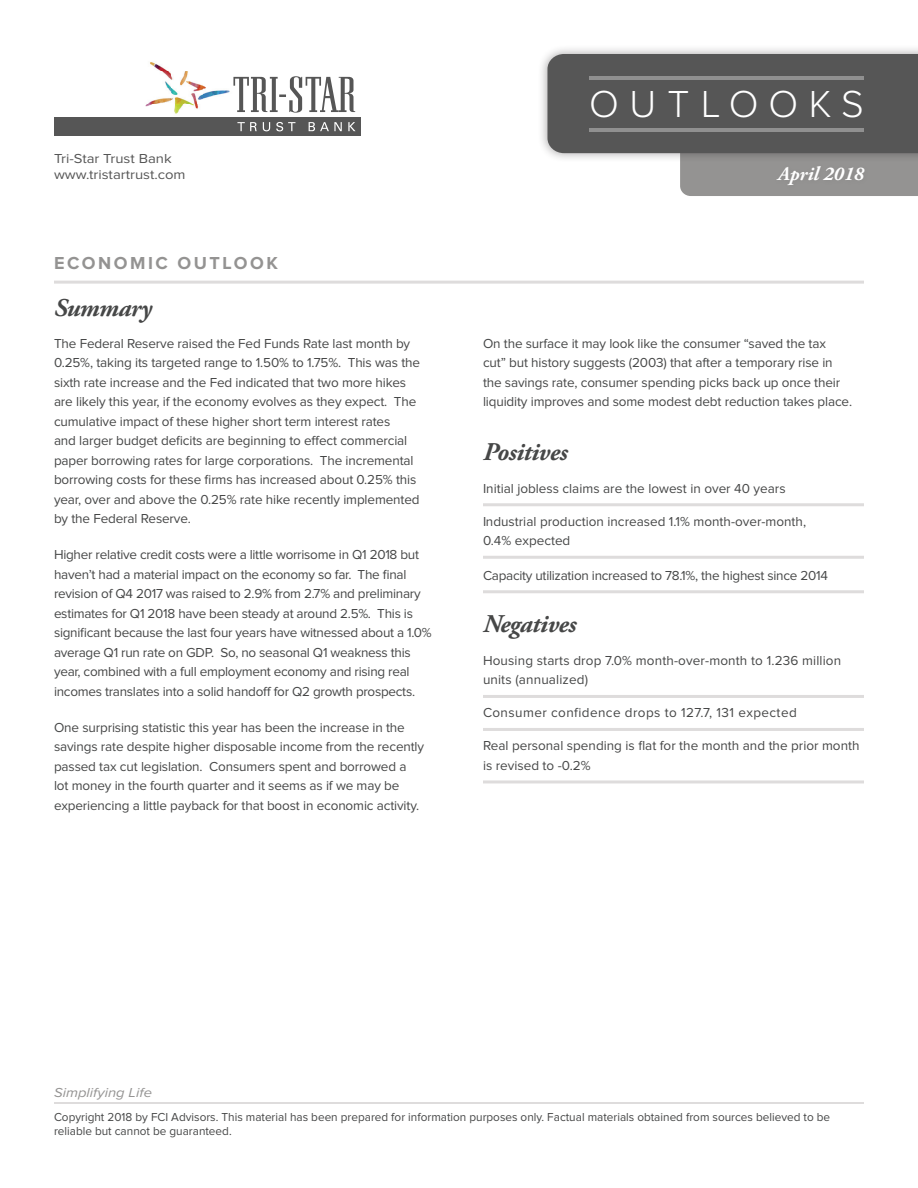
<style>
.page{position:relative;width:918px;height:1188px;background:#fff}
.page>*{position:absolute;margin:0;border:0;box-sizing:border-box;transform-origin:0 0}
.t1{font:300 39px "Proxima Nova";letter-spacing:.27em;color:#fff}
.palatino-main{font:italic 700 25.5px "Adobe Garamond Pro";letter-spacing:-.02em;color:#464747}
.t2{font:italic 700 19.5px "Adobe Garamond Pro";color:#fff}
.t3{font:700 18px "Proxima Nova";letter-spacing:.14em;color:#949392}
.palatino-main-2{font:13.5px/19.5px "Proxima Nova";letter-spacing:-.01em;color:#464747}
.bullets-square{font:13.5px/19.5px "Proxima Nova";color:#464747}
.bullets-square-2{font:13.5px "Proxima Nova";letter-spacing:-.02em;color:#464747}
.bullets-square-3{font:13.5px "Proxima Nova";letter-spacing:.03em;color:#464747}
.t4{font:13.5px/16.2px "Proxima Nova";color:#565656;scale:1.1 1}
.t5{font:italic 13.5px "Proxima Nova";color:#949392;scale:1.1 1}
.t6{font:12px/14.4px "Proxima Nova";color:#464747}
</style>
<div class="page">
<div style="left:538px;top:44px;width:380px;height:119px;background:#231f20;opacity:.38"></div>
<svg style="left:547px;top:54px;width:371px;height:142px;background:#737373"></svg>
<hr style="left:590px;top:76px;width:274px;height:4px;background:#909090">
<hr style="left:590px;top:128px;width:274px;height:4px;background:#909090">
<div style="left:772px;top:162px;width:97px;height:29px;background:#939291"></div>
<hr style="left:483px;top:503px;width:381px;height:3px;background:#dedcdc">
<hr style="left:483px;top:556px;width:381px;height:3px;background:#dedcdc">
<hr style="left:483px;top:590px;width:381px;height:3px;background:#dedcdc">
<hr style="left:483px;top:695px;width:381px;height:3px;background:#dedcdc">
<hr style="left:483px;top:728px;width:381px;height:3px;background:#dedcdc">
<hr style="left:483px;top:780px;width:381px;height:3px;background:#dedcdc">
<hr style="left:54px;top:281px;width:810px;height:3px;background:#dedcdc">
<hr style="left:54px;top:1102px;width:810px;height:2px;background:#dedcdc">
<img style="left:145px;top:62px;width:85px;height:52px">
<svg style="left:233px;top:76px;width:122px;height:37px"></svg>
<div style="left:54px;top:117px;width:307px;height:19px;background:#565656"></div>
<svg style="left:237px;top:122px;width:20px;height:9px"></svg>
<svg style="left:263px;top:122px;width:7px;height:9px"></svg>
<svg style="left:276px;top:122px;width:19px;height:9px"></svg>
<svg style="left:309px;top:122px;width:33px;height:9px"></svg>
<svg style="left:348px;top:122px;width:8px;height:9px"></svg>
<p class="t4" style="left:54px;top:151px;width:121px">Tri-Star Trust Bank www.tristartrust.com</p>
<p class="t3" style="left:54px;top:254px;width:225px">ECONOMIC OUTLOOK</p>
<p class="palatino-main" style="left:54px;top:293px;width:99px">Summary</p>
<p class="palatino-main-2" style="left:54px;top:334px;width:368px">The Federal Reserve raised the Fed Funds Rate last month by 0.25%, taking its targeted range to 1.50% to 1.75%. This was the sixth rate increase and the Fed indicated that two more hikes are likely this year, if the economy evolves as they expect. The cumulative impact of these higher short term interest rates<br>and larger budget deficits are beginning to effect commercial paper borrowing rates for large corporations. The incremental borrowing costs for these firms has increased about 0.25% this year, over and above the 0.25% rate hike recently implemented by the Federal Reserve.</p>
<p class="palatino-main-2" style="left:54px;top:545px;width:379px">Higher relative credit costs were a little worrisome in Q1 2018 but haven’t had a material impact on the economy so far. The final revision of Q4 2017 was raised to 2.9% from 2.7% and preliminary estimates for Q1 2018 have been steady at around 2.5%. This is significant because the last four years have witnessed about a 1.0% average Q1 run rate on GDP. So, no seasonal Q1 weakness this year, combined with a full employment economy and rising real incomes translates into a solid handoff for Q2 growth prospects.</p>
<p class="palatino-main-2" style="left:54px;top:718px;width:372px">One surprising statistic this year has been the increase in the savings rate despite higher disposable income from the recently passed tax cut legislation. Consumers spent and borrowed a lot money in the fourth quarter and it seems as if we may be experiencing a little payback for that boost in economic activity.</p>
<h1 class="t1" style="left:589px;top:86px;width:276px">OUTLOOKS</h1>
<h3 class="t2" style="left:778px;top:162px;width:87px">April 2018</h3>
<p class="palatino-main-2" style="left:483px;top:334px;width:371px">On the surface it may look like the consumer “saved the tax cut” but history suggests (2003) that after a temporary rise in the savings rate, consumer spending picks back up once their liquidity improves and some modest debt reduction takes place.</p>
<p class="palatino-main" style="left:483px;top:437px;width:86px">Positives</p>
<p class="bullets-square" style="left:483px;top:479px;width:304px">Initial jobless claims are the lowest in over 40 years</p>
<p class="bullets-square" style="left:483px;top:512px;width:325px">Industrial production increased 1.1% month-over-month,<br>0.4% expected</p>
<p class="bullets-square-2" style="left:483px;top:569px;width:346px">Capacity utilization increased to 78.1%, the highest since 2014</p>
<p class="palatino-main" style="left:483px;top:609px;width:95px">Negatives</p>
<p class="bullets-square" style="left:483px;top:651px;width:360px">Housing starts drop 7.0% month-over-month to 1.236 million units (annualized)</p>
<p class="bullets-square-3" style="left:483px;top:707px;width:315px">Consumer confidence drops to 127.7, 131 expected</p>
<p class="bullets-square" style="left:483px;top:737px;width:378px">Real personal spending is flat for the month and the prior month is revised to -0.2%</p>
<p class="t5" style="left:54px;top:1082px;width:91px">Simplifying Life</p>
<p class="t6" style="left:54px;top:1110px;width:778px">Copyright 2018 by FCI Advisors. This material has been prepared for information purposes only. Factual materials obtained from sources believed to be reliable but cannot be guaranteed.</p>
</div>
